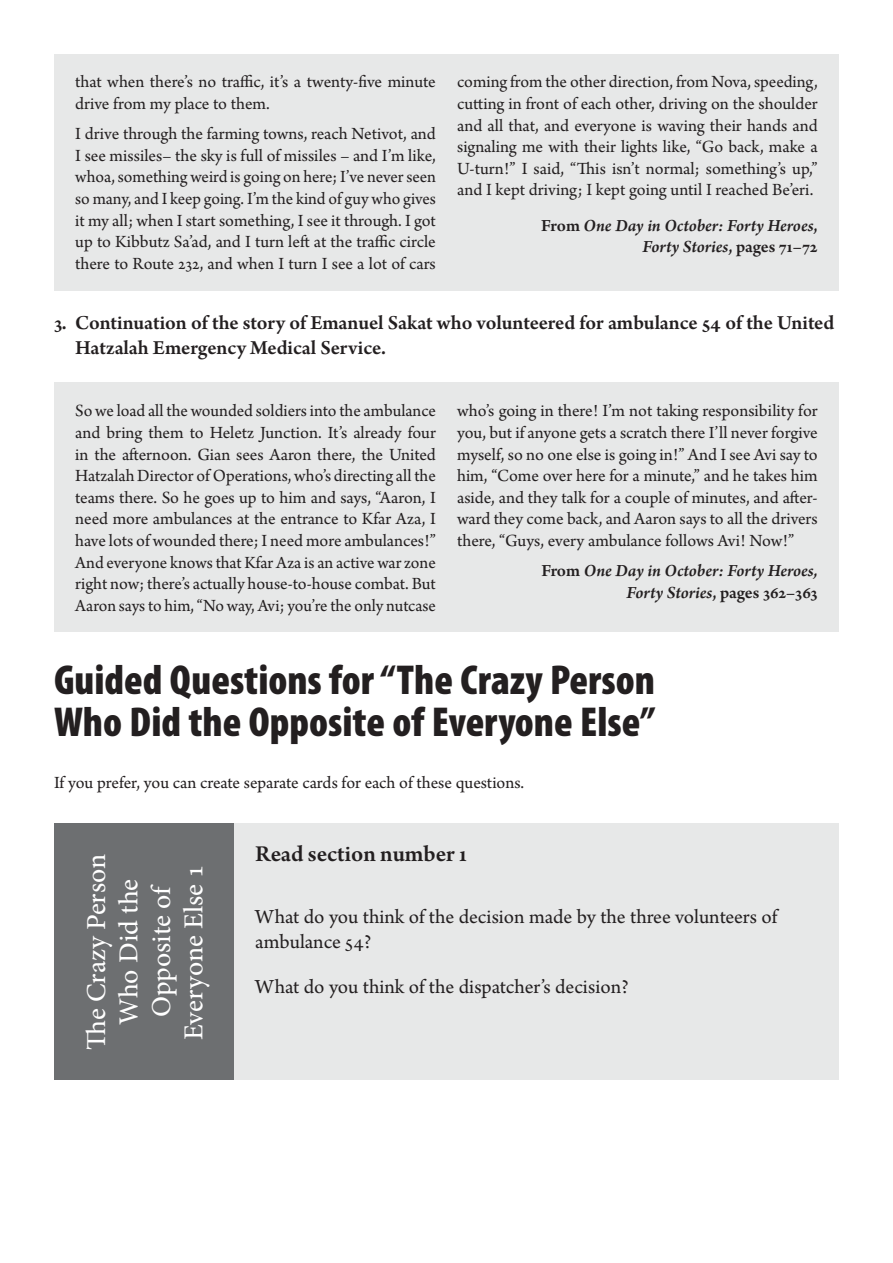
<style>
.page{position:relative;width:893px;height:1263px;background:#fff}
.page>*{position:absolute;margin:0;border:0;box-sizing:border-box;transform-origin:0 0}
.Chapter_Title{font:900 42px/42px "Myriad Koren Cond";color:#231f20}
.Table_Header{font:27px/32.4px "Adobe Hebrew";color:#fff;text-align:center}
.Table_bold{font:600 24px "Arno Koren";color:#231f20}
.sub_1{font:600 21px/25.2px "Arno Koren";letter-spacing:-.005em;color:#231f20}
.body_first{font:21px/25.2px "Arno Koren";color:#231f20}
.body{font:18px/21.6px "Arno Koren";color:#231f20;text-align:justify}
.surce{font:italic 600 18px/21.6px "Arno Koren";color:#231f20;text-align:right}
.s1{font-style:normal}
</style>
<div class="page">
<div style="left:54px;top:54px;width:785px;height:236px;background:#e7e8e8"></div>
<div style="left:54px;top:383px;width:785px;height:249px;background:#e7e8e8"></div>
<div style="left:54px;top:824px;width:180px;height:256px;background:#6d6f71"></div>
<div style="left:234px;top:824px;width:605px;height:256px;background:#e7e8e8"></div>
<p class="body" style="left:75px;top:72px;width:362px">that when there’s no traffic, it’s a twenty-five minute drive from my place to them.</p>
<p class="body" style="left:75px;top:124px;width:362px">I drive through the farming towns, reach Netivot, and I see missiles– the sky is full of missiles – and I’m like, whoa, something weird is going on here; I’ve never seen so many, and I keep going. I’m the kind of guy who gives it my all; when I start something, I see it through. I got up to Kibbutz Sa’ad, and I turn left at the traffic circle there to Route 232, and when I turn I see a lot of cars</p>
<p class="body" style="left:457px;top:72px;width:362px">coming from the other direction, from Nova, speeding, cutting in front of each other, driving on the shoulder and all that, and everyone is waving their hands and signaling me with their lights like, “Go back, make a U-turn!” I said, “This isn’t normal; something’s up,” and I kept driving; I kept going until I reached Be’eri.</p>
<p class="surce" style="left:541px;top:215px;width:278px"><span class="s1">From</span> One Day in October: Forty Heroes<span class="s1">,<br></span>Forty Stories<span class="s1">, pages 71–72</span></p>
<p class="sub_1" style="left:75px;top:311px;width:760px;text-indent:-21px">3. Continuation of the story of Emanuel Sakat who volunteered for ambulance 54 of the United<br>Hatzalah Emergency Medical Service.</p>
<p class="body" style="left:75px;top:401px;width:362px">So we load all the wounded soldiers into the ambulance and bring them to Heletz Junction. It’s already four in the afternoon. Gian sees Aaron there, the United Hatzalah Director of Operations, who’s directing all the teams there. So he goes up to him and says, “Aaron, I need more ambulances at the entrance to Kfar Aza, I have lots of wounded there; I need more ambulances!” And everyone knows that Kfar Aza is an active war zone right now; there’s actually house-to-house combat. But Aaron says to him, “No way, Avi; you’re the only nutcase</p>
<p class="body" style="left:457px;top:401px;width:362px">who’s going in there! I’m not taking responsibility for you, but if anyone gets a scratch there I’ll never forgive myself, so no one else is going in!” And I see Avi say to him, “Come over here for a minute,” and he takes him aside, and they talk for a couple of minutes, and after&shy;ward they come back, and Aaron says to all the drivers there, “Guys, every ambulance follows Avi! Now!”</p>
<p class="surce" style="left:541px;top:561px;width:278px"><span class="s1">From</span> One Day in October: Forty Heroes,<br>Forty Stories<span class="s1">, pages 362–363</span></p>
<p class="Chapter_Title" style="left:54px;top:658px;width:603px">Guided Questions for “The Crazy Person<br>Who Did the Opposite of Everyone Else”</p>
<p class="body" style="left:54px;top:772px;width:472px">If you prefer, you can create separate cards for each of these questions.</p>
<p class="Table_Header" style="left:80px;top:1050px;width:198px;rotate:-90deg">The Crazy Person<br>Who Did the<br>Opposite of<br>Everyone Else 1</p>
<p class="Table_bold" style="left:255px;top:840px;width:213px">Read section number 1</p>
<p class="body_first" style="left:255px;top:905px;width:523px">What do you think of the decision made by the three volunteers of ambulance 54?</p>
<p class="body_first" style="left:255px;top:975px;width:375px">What do you think of the dispatcher’s decision?</p>
</div>
